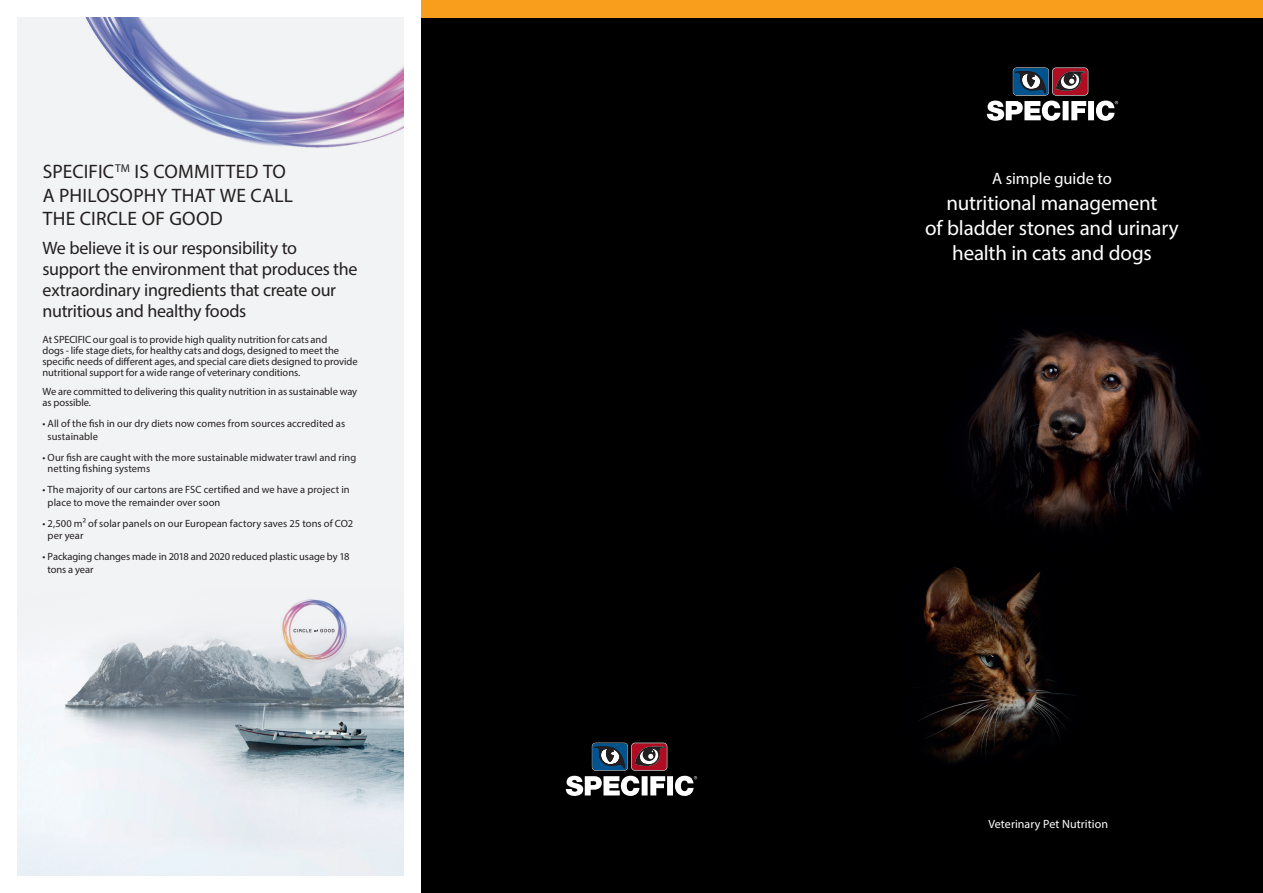
<style>
.page{position:relative;width:1263px;height:893px;background:#fff}
.page>*{position:absolute;margin:0;border:0;box-sizing:border-box;transform-origin:0 0}
.t1{font:21px/25.2px "Myriad Pro";letter-spacing:-.01em;color:#fff;text-align:center}
.t2{font:19.5px/23.4px "Myriad Pro";letter-spacing:.01em;color:#231f20}
.t3{font:18px/21px "Myriad Pro";letter-spacing:-.02em;color:#231f20}
.t4{font:16.5px "Myriad Pro";letter-spacing:-.005em;color:#fff}
.t5{font:12px "Myriad Pro";letter-spacing:.01em;color:#fff}
.t6{font:10.5px/10.9px "Myriad Pro";letter-spacing:-.005em;color:#231f20}
</style>
<div class="page">
<div style="left:17px;top:17px;width:387px;height:859px;background:#f2f3f4"></div>
<img style="left:27px;top:635px;width:377px;height:241px">
<img style="left:843px;top:17px;width:420px;height:876px">
<svg style="left:987px;top:68px;width:131px;height:53px"></svg>
<img style="left:272px;top:599px;width:83px;height:73px">
<img style="left:85px;top:17px;width:319px;height:131px">
<div style="left:421px;top:17px;width:422px;height:876px;background:#000001"></div>
<svg style="left:566px;top:743px;width:131px;height:53px"></svg>
<div style="left:421px;top:0;width:842px;height:17px;background:#f89e1c"></div>
<p class="t2" style="left:43px;top:160px;width:252px">SPECIFIC<sup>TM</sup> IS COMMITTED TO<br>A PHILOSOPHY THAT WE CALL<br>THE CIRCLE OF GOOD</p>
<p class="t3" style="left:43px;top:237px;width:317px">We believe it is our responsibility to support the environment that produces the extraordinary ingredients that create our nutritious and healthy foods</p>
<p class="t6" style="left:43px;top:334px;width:317px">At SPECIFIC our goal is to provide high quality nutrition for cats and<br>dogs - life stage diets, for healthy cats and dogs, designed to meet the specific needs of different ages, and special care diets designed to provide nutritional support for a wide range of veterinary conditions.</p>
<p class="t6" style="left:43px;top:386px;width:316px">We are committed to delivering this quality nutrition in as sustainable way as possible.</p>
<p class="t6" style="left:48px;top:417px;width:299px;line-height:12.6px;text-indent:-5px">• All of the fish in our dry diets now comes from sources accredited as sustainable</p>
<p class="t6" style="left:48px;top:452px;width:310px;text-indent:-5px">• Our fish are caught with the more sustainable midwater trawl and ring netting fishing systems</p>
<p class="t6" style="left:48px;top:483px;width:304px;line-height:12.6px;text-indent:-5px">• The majority of our cartons are FSC certified and we have a project in place to move the remainder over soon</p>
<p class="t6" style="left:48px;top:517px;width:307px;line-height:12.6px;text-indent:-5px">• 2,500 m² of solar panels on our European factory saves 25 tons of CO2 per year</p>
<p class="t6" style="left:48px;top:550px;width:304px;line-height:12.6px;text-indent:-5px">• Packaging changes made in 2018 and 2020 reduced plastic usage by 18 tons a year</p>
<p class="t4" style="left:992px;top:169px;width:121px">A simple guide to</p>
<p class="t1" style="left:925px;top:190px;width:255px">nutritional management<br>of bladder stones and urinary health in cats and dogs</p>
<p class="t5" style="left:988px;top:816px;width:121px">Veterinary Pet Nutrition</p>
</div>
